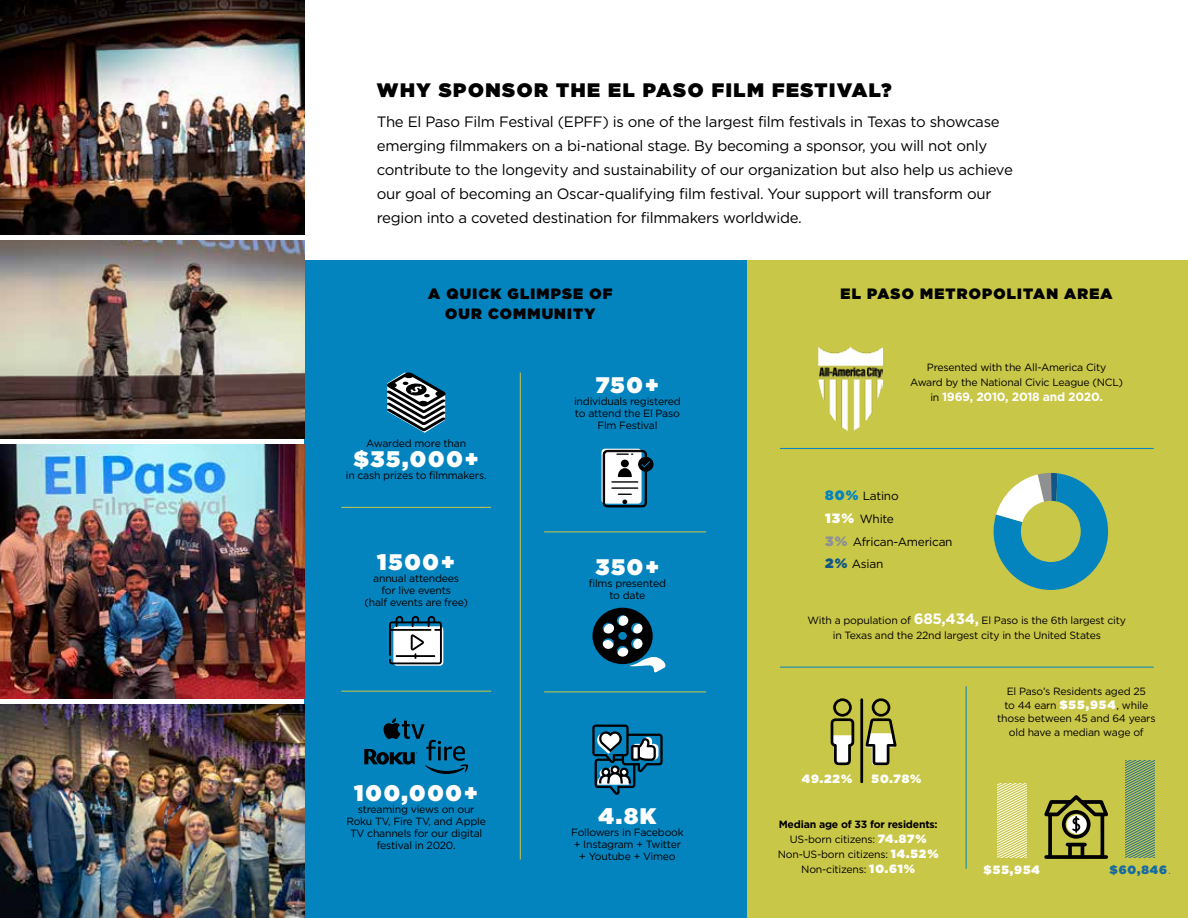
<style>
.page{position:relative;width:1188px;height:918px;background:#fff}
.page>*{position:absolute;margin:0;border:0;box-sizing:border-box;transform-origin:0 0}
.t1{font:900 22.5px "Gotham HTF";letter-spacing:.08em;color:#fff}
.t2{font:900 19.5px "Gotham HTF";letter-spacing:.08em;color:#000}
.t3{font:15px/24px "Gotham HTF";letter-spacing:-.02em;color:#000}
.t4{font:900 15px/20.2px "Gotham HTF";letter-spacing:.08em;color:#000;text-align:center}
.t5{font:700 12px "Gotham HTF";letter-spacing:-.02em;color:#fff}
.t6{font:900 12px "Gotham HTF";letter-spacing:.08em;color:#fff}
.t7{font:900 12px "Gotham HTF";color:#176ba3}
.t8{font:11.85px/23px "Gotham HTF";letter-spacing:-.02em;color:#000}
.t9{font:10.5px/12px "Gotham HTF";letter-spacing:-.02em;color:#000;text-align:center}
.s1{font-weight:400;font-size:10.5px;color:#000}
.s2{font-weight:900;font-size:13.5px;color:#0484bf}
.s3{font-weight:900;font-size:13.5px;color:#fff}
.s4{font-weight:900;font-size:13.5px;color:#8e9092}
.s5{font-weight:900;font-size:13.5px;color:#115786}
.s6{font-weight:700;font-size:15px;color:#fff}
.s7{font-weight:700}
.s8{font-weight:900;font-size:12px;color:#fff}
.s9{font-weight:400;font-size:10.5px}
</style>
<div class="page">
<div style="left:745px;top:260px;width:443px;height:658px;background:#c9c747"></div>
<div style="left:305px;top:260px;width:442px;height:658px;background:#0484bf"></div>
<img style="left:0;top:240px;width:305px;height:198px">
<img style="left:0;top:0;width:305px;height:234px">
<img style="left:0;top:444px;width:305px;height:254px">
<img style="left:0;top:704px;width:305px;height:214px">
<svg style="left:387px;top:372px;width:59px;height:61px"></svg>
<svg style="left:602px;top:450px;width:52px;height:58px;background:#89a1ac"></svg>
<svg style="left:393px;top:626px;width:50px;height:40px"></svg>
<svg style="left:389px;top:616px;width:53px;height:48px;background:#91a8b2"></svg>
<svg style="left:364px;top:718px;width:104px;height:56px"></svg>
<svg style="left:592px;top:725px;width:71px;height:70px"></svg>
<svg style="left:592px;top:608px;width:74px;height:65px"></svg>
<hr style="left:341px;top:507px;width:150px;height:1px;background:#c9c747">
<hr style="left:341px;top:691px;width:150px;height:1px;background:#c9c747">
<hr style="left:544px;top:532px;width:162px;height:1px;background:#c9c747">
<hr style="left:780px;top:448px;width:374px;height:1px;background:#0484bf">
<hr style="left:780px;top:667px;width:374px;height:1px;background:#0484bf">
<hr style="left:544px;top:692px;width:162px;height:1px;background:#c9c747">
<hr style="left:520px;top:372px;width:1px;height:488px;background:#c9c747">
<img style="left:818px;top:346px;width:65px;height:84px">
<svg style="left:994px;top:473px;width:114px;height:117px"></svg>
<svg style="left:831px;top:698px;width:23px;height:67px"></svg>
<svg style="left:860px;top:698px;width:37px;height:85px"></svg>
<hr style="left:966px;top:686px;width:1px;height:183px;background:#0484bf">
<svg style="left:1044px;top:795px;width:64px;height:64px"></svg>
<svg style="left:997px;top:784px;width:29px;height:73px"></svg>
<svg style="left:1126px;top:761px;width:29px;height:96px"></svg>
<h2 class="t2" style="left:377px;top:79px;width:516px">WHY SPONSOR THE EL PASO FILM FESTIVAL?</h2>
<p class="t3" style="left:377px;top:110px;width:638px">The El Paso Film Festival (EPFF) is one of the largest film festivals in Texas to showcase emerging filmmakers on a bi-national stage. By becoming a sponsor, you will not only contribute to the longevity and sustainability of our organization but also help us achieve our goal of becoming an Oscar-qualifying film festival. Your support will transform our region into a coveted destination for filmmakers worldwide.</p>
<h3 class="t4" style="left:428px;top:283px;width:186px">A QUICK GLIMPSE OF<br>OUR COMMUNITY</h3>
<h3 class="t4" style="left:841px;top:283px;width:273px">EL PASO METROPOLITAN AREA</h3>
<p class="t9" style="left:366px;top:437px;width:102px">Awarded more than</p>
<h1 class="t1" style="left:353px;top:446px;width:127px">$35,000+</h1>
<p class="t9" style="left:346px;top:470px;width:142px">in cash prizes to filmmakers.</p>
<h1 class="t1" style="left:377px;top:550px;width:80px">1500+</h1>
<p class="t9" style="left:364px;top:573px;width:105px">annual attendees<br>for live events<br>(half events are free)</p>
<h1 class="t1" style="left:354px;top:780px;width:126px">100,000+</h1>
<p class="t9" style="left:346px;top:803px;width:141px">streaming views on our<br>Roku TV, Fire TV, and Apple<br>TV channels for our digital festival in 2020.</p>
<h1 class="t1" style="left:596px;top:372px;width:65px">750+</h1>
<p class="t9" style="left:574px;top:395px;width:108px">individuals registered to attend the El Paso<br>Flm Festival</p>
<h1 class="t1" style="left:595px;top:554px;width:66px">350+</h1>
<p class="t9" style="left:589px;top:577px;width:79px">films presented to date</p>
<h1 class="t1" style="left:599px;top:803px;width:59px">4.8K</h1>
<p class="t9" style="left:571px;top:827px;width:114px">Followers in Facebook + Instagram + Twitter + Youtube + Vimeo</p>
<p class="t9" style="left:910px;top:360px;width:215px;line-height:15px">Presented with the All-America City<br>Award by the National Civic League (NCL)</p>
<p class="t5" style="left:930px;top:390px;width:174px"><span class="s1">in</span> 1969, 2010, 2018 and 2020.</p>
<p class="t8" style="left:825px;top:484px;width:129px"><span class="s2">80%</span> Latino<br><span class="s3">13%</span> White<br><span class="s4">3%</span> African-American<br><span class="s5">2%</span> Asian</p>
<p class="t9" style="left:808px;top:612px;width:320px;line-height:15px">With a population of <span class="s6">685,434,</span> El Paso is the 6th largest city in Texas and the 22nd largest city in the United States</p>
<p class="t6" style="left:802px;top:772px;width:52px">49.22%</p>
<p class="t6" style="left:872px;top:772px;width:52px">50.78%</p>
<p class="t9" style="left:778px;top:817px;width:162px;line-height:15px"><span class="s7">Median age of 33 for residents:<br></span>US-born citizens: <span class="s8">74.87%<br></span>Non-US-born citizens: <span class="s8">14.52%<br></span>Non-citizens: <span class="s8">10.61%</span></p>
<p class="t9" style="left:997px;top:684px;width:160px;line-height:13.5px">El Paso’s Residents aged 25<br>to 44 earn <span class="s8">$55,954</span>, while those between 45 and 64 years old have a median wage of</p>
<p class="t6" style="left:984px;top:863px;width:58px">$55,954</p>
<p class="t7" style="left:1110px;top:863px;width:63px">$60,846<span class="s9">.</span></p>
</div>
